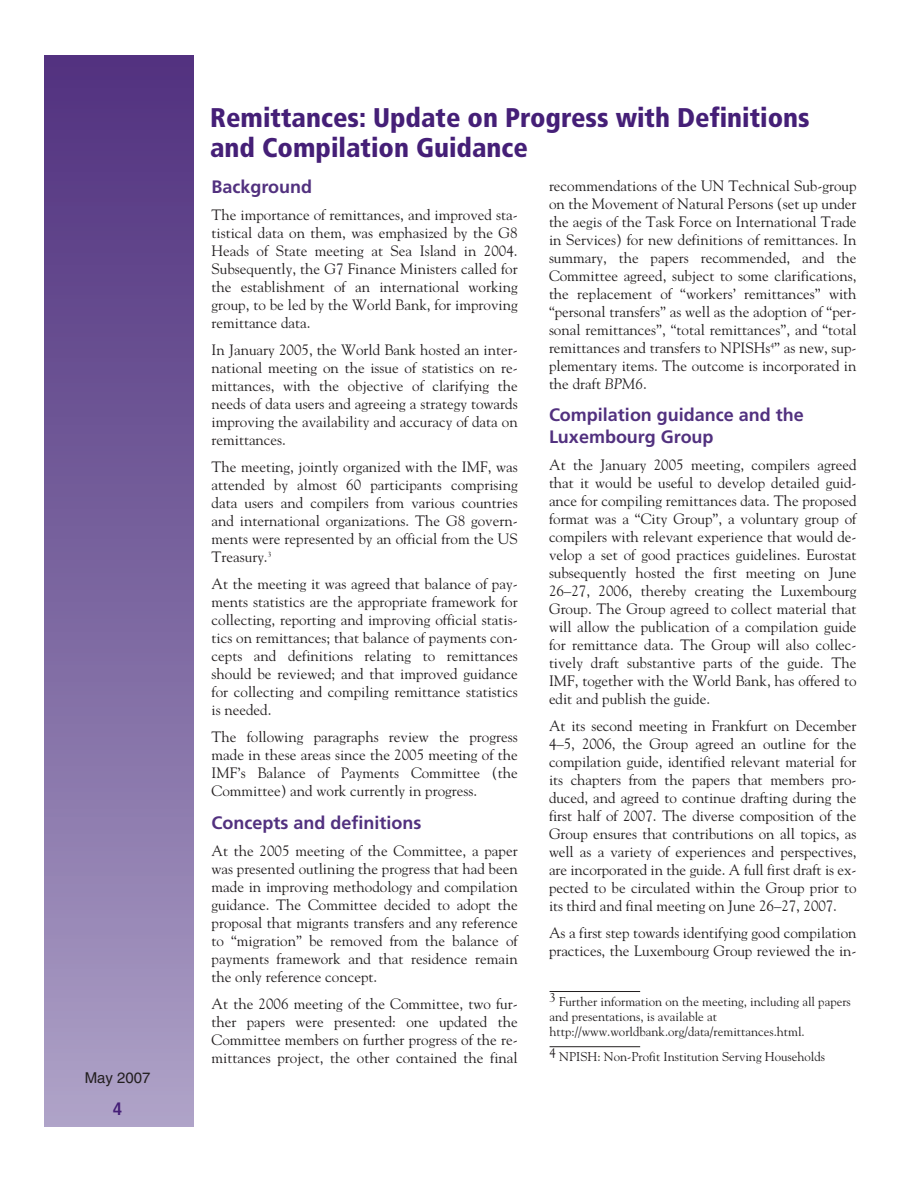
<style>
.page{position:relative;width:918px;height:1188px;background:#fff}
.page>*{position:absolute;margin:0;border:0;box-sizing:border-box;transform-origin:0 0}
.t1{font:900 condensed 27px/30px "Frutiger";color:#451f77}
.t2{font:700 18px/21.6px "Frutiger";color:#52317f}
.t3{font:700 condensed 18px "Frutiger";color:#451f77}
.t4{font:15px/18px "Goudy";color:#231f20;text-align:justify}
.t5{font:15px "Helvetica";color:#231f20}
.t6{font:12.75px/15.3px "Goudy";color:#231f20}
.s1{font-style:italic}
</style>
<div class="page">
<div style="left:44px;top:56px;width:149px;height:1071px;background:linear-gradient(to bottom,#4f2f7d,#ab9fc5)"></div>
<hr style="left:550px;top:991px;width:90px;height:1px;background:#231f20">
<hr style="left:550px;top:1046px;width:90px;height:1px;background:#231f20">
<p class="t5" style="left:85px;top:1072px;width:67px">May 2007</p>
<p class="t3" style="left:113px;top:1101px;width:11px">4</p>
<h1 class="t1" style="left:210px;top:104px;width:601px">Remittances: Update on Progress with Definitions and Compilation Guidance</h1>
<p class="t2" style="left:212px;top:178px;width:102px">Background</p>
<p class="t4" style="left:212px;top:207px;width:308px">The importance of remittances, and improved sta&shy;tistical data on them, was emphasized by the G8<br>Heads of State meeting at Sea Island in 2004.<br>Subsequently, the G7 Finance Ministers called for the establishment of an international working group, to be led by the World Bank, for improving remittance data.</p>
<p class="t4" style="left:212px;top:342px;width:308px">In January 2005, the World Bank hosted an inter&shy;national meeting on the issue of statistics on re&shy;mittances, with the objective of clarifying the needs of data users and agreeing a strategy towards improving the availability and accuracy of data on remittances.</p>
<p class="t4" style="left:212px;top:459px;width:308px">The meeting, jointly organized with the IMF, was attended by almost 60 participants comprising data users and compilers from various countries and international organizations. The G8 govern&shy;ments were represented by an official from the US Treasury.<sup>3</sup></p>
<p class="t4" style="left:212px;top:576px;width:308px">At the meeting it was agreed that balance of pay&shy;ments statistics are the appropriate framework for collecting, reporting and improving official statis&shy;tics on remittances; that balance of payments con&shy;cepts and definitions relating to remittances should be reviewed; and that improved guidance for collecting and compiling remittance statistics is needed.</p>
<p class="t4" style="left:212px;top:729px;width:308px">The following paragraphs review the progress made in these areas since the 2005 meeting of the IMF’s Balance of Payments Committee (the Committee) and work currently in progress.</p>
<p class="t2" style="left:212px;top:813px;width:211px">Concepts and definitions</p>
<p class="t4" style="left:212px;top:843px;width:308px">At the 2005 meeting of the Committee, a paper was presented outlining the progress that had been made in improving methodology and compilation guidance. The Committee decided to adopt the proposal that migrants transfers and any reference to “migration” be removed from the balance of payments framework and that residence remain the only reference concept.</p>
<p class="t4" style="left:212px;top:996px;width:308px">At the 2006 meeting of the Committee, two fur&shy;ther papers were presented: one updated the Committee members on further progress of the re&shy;mittances project, the other contained the final</p>
<p class="t4" style="left:549px;top:178px;width:309px">recommendations of the UN Technical Sub-group on the Movement of Natural Persons (set up under the aegis of the Task Force on International Trade in Services) for new definitions of remittances. In summary, the papers recommended, and the Committee agreed, subject to some clarifications, the replacement of “workers’ remittances” with “personal transfers” as well as the adoption of “per&shy;sonal remittances”, “total remittances”, and “total remittances and transfers to NPISHs<sup>4</sup>” as new, sup&shy;plementary items. The outcome is incorporated in the draft <span class="s1">BPM6</span>.</p>
<p class="t2" style="left:549px;top:405px;width:256px">Compilation guidance and the<br>Luxembourg Group</p>
<p class="t4" style="left:549px;top:457px;width:309px">At the January 2005 meeting, compilers agreed that it would be useful to develop detailed guid&shy;ance for compiling remittances data. The proposed format was a “City Group”, a voluntary group of compilers with relevant experience that would de&shy;velop a set of good practices guidelines. Eurostat subsequently hosted the first meeting on June 26–27, 2006, thereby creating the Luxembourg Group. The Group agreed to collect material that will allow the publication of a compilation guide for remittance data. The Group will also collec&shy;tively draft substantive parts of the guide. The IMF, together with the World Bank, has offered to edit and publish the guide.</p>
<p class="t4" style="left:549px;top:718px;width:309px">At its second meeting in Frankfurt on December 4–5, 2006, the Group agreed an outline for the compilation guide, identified relevant material for its chapters from the papers that members pro&shy;duced, and agreed to continue drafting during the first half of 2007. The diverse composition of the Group ensures that contributions on all topics, as well as a variety of experiences and perspectives, are incorporated in the guide. A full first draft is ex&shy;pected to be circulated within the Group prior to its third and final meeting on June 26–27, 2007.</p>
<p class="t4" style="left:549px;top:925px;width:309px">As a first step towards identifying good compilation practices, the Luxembourg Group reviewed the in-</p>
<p class="t6" style="left:550px;top:995px;width:303px">3 Further information on the meeting, including all papers and presentations, is available at http://www.worldbank.org/data/remittances.html.</p>
<p class="t6" style="left:550px;top:1050px;width:277px">4 NPISH: Non-Profit Institution Serving Households</p>
</div>
